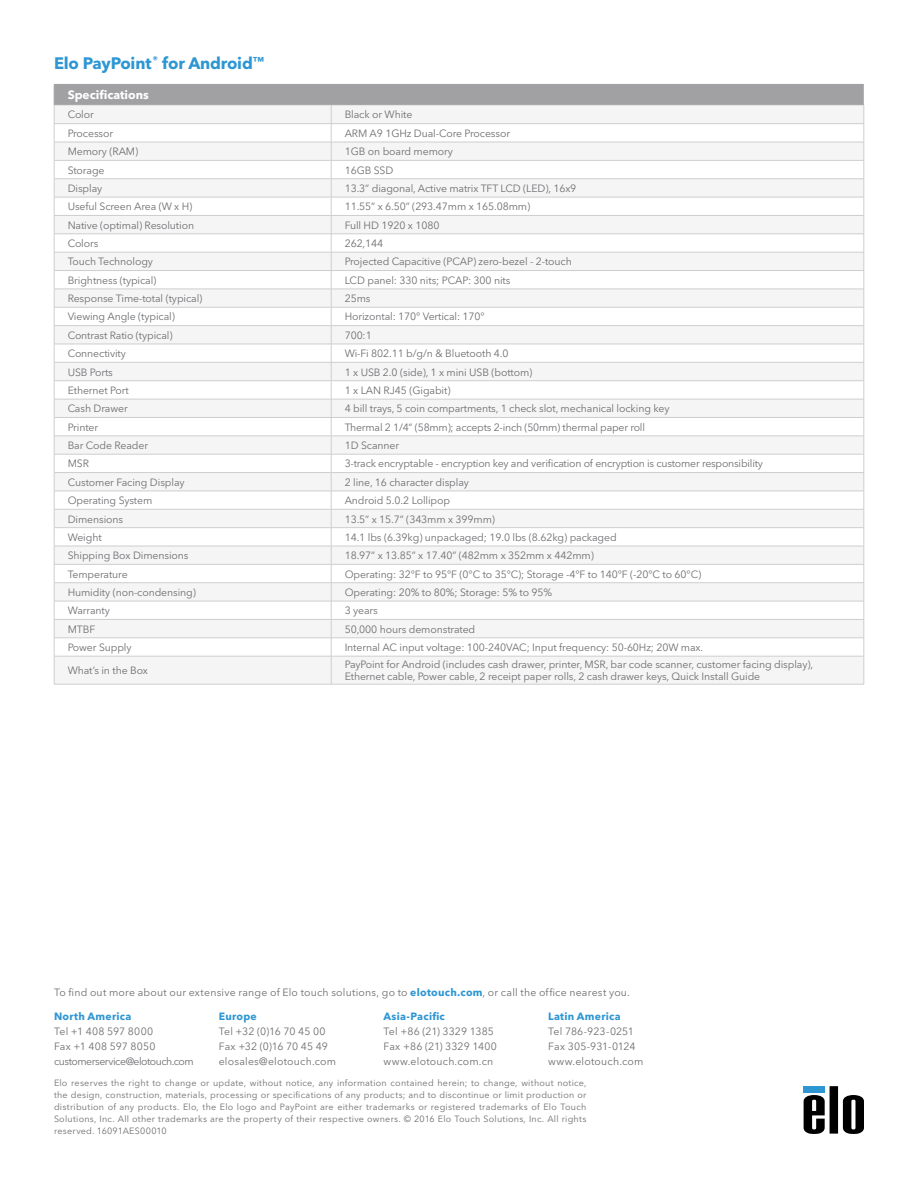
<style>
.page{position:relative;width:918px;height:1188px;background:#fff}
.page>*{position:absolute;margin:0;border:0;box-sizing:border-box;transform-origin:0 0}
.t1{font:700 16.5px "Avenir Next LT Pro";letter-spacing:-.01em;color:#2d96d3}
.t2{font:700 12px "Avenir Next LT Pro";color:#fff}
.t3{font:10.5px/12px "Avenir Next LT Pro";letter-spacing:-.01em;color:#6d6e71}
.t4{font:10.5px/15px "Avenir Next LT Pro";letter-spacing:.02em;color:#6d6e71}
.t5{font:10.5px/15px "Avenir Next LT Pro";letter-spacing:-.045em;color:#6d6e71}
.t6{font:700 10.5px "Avenir Next LT Pro";letter-spacing:.025em;color:#2d96d3}
.t7{font:9px/12px "Avenir Next LT Pro";letter-spacing:.025em;color:#6d6e71;text-align:justify}
.s1{font-weight:700;color:#2d96d3}
</style>
<div class="page">
<svg style="left:804px;top:1086px;width:60px;height:48px"></svg>
<div style="left:804px;top:1086px;width:21px;height:6px;background:#2d96d3"></div>
<svg style="left:54px;top:84px;width:811px;height:600px"></svg>
<hr style="left:54px;top:491px;width:277px;height:1px;background:#ceced0">
<hr style="left:54px;top:509px;width:277px;height:1px;background:#ceced0">
<hr style="left:54px;top:527px;width:277px;height:1px;background:#ceced0">
<hr style="left:54px;top:546px;width:277px;height:1px;background:#ceced0">
<hr style="left:54px;top:564px;width:277px;height:1px;background:#ceced0">
<hr style="left:54px;top:582px;width:277px;height:1px;background:#ceced0">
<hr style="left:54px;top:601px;width:277px;height:1px;background:#ceced0">
<hr style="left:54px;top:619px;width:277px;height:1px;background:#ceced0">
<hr style="left:54px;top:638px;width:277px;height:1px;background:#ceced0">
<hr style="left:54px;top:656px;width:277px;height:1px;background:#ceced0">
<hr style="left:54px;top:684px;width:277px;height:1px;background:#ceced0">
<hr style="left:331px;top:491px;width:533px;height:1px;background:#ceced0">
<hr style="left:331px;top:509px;width:533px;height:1px;background:#ceced0">
<hr style="left:331px;top:527px;width:533px;height:1px;background:#ceced0">
<hr style="left:331px;top:546px;width:533px;height:1px;background:#ceced0">
<hr style="left:331px;top:564px;width:533px;height:1px;background:#ceced0">
<hr style="left:331px;top:582px;width:533px;height:1px;background:#ceced0">
<hr style="left:331px;top:601px;width:533px;height:1px;background:#ceced0">
<hr style="left:331px;top:619px;width:533px;height:1px;background:#ceced0">
<hr style="left:331px;top:638px;width:533px;height:1px;background:#ceced0">
<hr style="left:331px;top:656px;width:533px;height:1px;background:#ceced0">
<hr style="left:331px;top:684px;width:533px;height:1px;background:#ceced0">
<h1 class="t1" style="left:54px;top:53px;width:212px">Elo PayPoint<sup>®</sup> for Android<sup>™</sup></h1>
<p class="t2" style="left:68px;top:88px;width:83px">Specifications</p>
<p class="t3" style="left:68px;top:108px;width:28px">Color</p>
<p class="t3" style="left:345px;top:108px;width:69px">Black or White</p>
<p class="t3" style="left:68px;top:127px;width:47px">Processor</p>
<p class="t3" style="left:345px;top:127px;width:167px">ARM A9 1GHz Dual-Core Processor</p>
<p class="t3" style="left:68px;top:146px;width:72px">Memory (RAM)</p>
<p class="t3" style="left:345px;top:146px;width:110px">1GB on board memory</p>
<p class="t3" style="left:68px;top:164px;width:38px">Storage</p>
<p class="t3" style="left:345px;top:164px;width:50px">16GB SSD</p>
<p class="t3" style="left:68px;top:182px;width:36px">Display</p>
<p class="t3" style="left:345px;top:182px;width:233px">13.3” diagonal, Active matrix TFT LCD (LED), 16x9</p>
<p class="t3" style="left:68px;top:201px;width:126px">Useful Screen Area (W x H)</p>
<p class="t3" style="left:345px;top:201px;width:187px">11.55” x 6.50” (293.47mm x 165.08mm)</p>
<p class="t3" style="left:68px;top:219px;width:128px">Native (optimal) Resolution</p>
<p class="t3" style="left:345px;top:219px;width:96px">Full HD 1920 x 1080</p>
<p class="t3" style="left:68px;top:237px;width:32px">Colors</p>
<p class="t3" style="left:345px;top:237px;width:40px">262,144</p>
<p class="t3" style="left:68px;top:256px;width:87px">Touch Technology</p>
<p class="t3" style="left:345px;top:256px;width:229px">Projected Capacitive (PCAP) zero-bezel - 2-touch</p>
<p class="t3" style="left:68px;top:274px;width:90px">Brightness (typical)</p>
<p class="t3" style="left:345px;top:274px;width:167px">LCD panel: 330 nits; PCAP: 300 nits</p>
<p class="t3" style="left:68px;top:292px;width:136px">Response Time-total (typical)</p>
<p class="t3" style="left:345px;top:292px;width:27px">25ms</p>
<p class="t3" style="left:68px;top:311px;width:109px">Viewing Angle (typical)</p>
<p class="t3" style="left:345px;top:311px;width:142px">Horizontal: 170° Vertical: 170°</p>
<p class="t3" style="left:68px;top:329px;width:106px">Contrast Ratio (typical)</p>
<p class="t3" style="left:345px;top:329px;width:29px">700:1</p>
<p class="t3" style="left:68px;top:348px;width:60px">Connectivity</p>
<p class="t3" style="left:345px;top:348px;width:165px">Wi-Fi 802.11 b/g/n &amp; Bluetooth 4.0</p>
<p class="t3" style="left:68px;top:366px;width:47px">USB Ports</p>
<p class="t3" style="left:345px;top:366px;width:189px">1 x USB 2.0 (side), 1 x mini USB (bottom)</p>
<p class="t3" style="left:68px;top:384px;width:62px">Ethernet Port</p>
<p class="t3" style="left:345px;top:384px;width:107px">1 x LAN RJ45 (Gigabit)</p>
<p class="t3" style="left:68px;top:403px;width:62px">Cash Drawer</p>
<p class="t3" style="left:345px;top:403px;width:326px">4 bill trays, 5 coin compartments, 1 check slot, mechanical locking key</p>
<p class="t3" style="left:68px;top:421px;width:32px">Printer</p>
<p class="t3" style="left:345px;top:421px;width:302px">Thermal 2 1/4” (58mm); accepts 2-inch (50mm) thermal paper roll</p>
<p class="t3" style="left:68px;top:439px;width:82px">Bar Code Reader</p>
<p class="t3" style="left:345px;top:439px;width:56px">1D Scanner</p>
<p class="t3" style="left:68px;top:458px;width:23px">MSR</p>
<p class="t3" style="left:345px;top:458px;width:420px">3-track encryptable - encryption key and verification of encryption is customer responsibility</p>
<p class="t3" style="left:68px;top:476px;width:118px">Customer Facing Display</p>
<p class="t3" style="left:345px;top:476px;width:126px">2 line, 16 character display</p>
<p class="t3" style="left:68px;top:494px;width:86px">Operating System</p>
<p class="t3" style="left:345px;top:494px;width:107px">Android 5.0.2 Lollipop</p>
<p class="t3" style="left:68px;top:513px;width:57px">Dimensions</p>
<p class="t3" style="left:345px;top:513px;width:152px">13.5” x 15.7” (343mm x 399mm)</p>
<p class="t3" style="left:68px;top:531px;width:36px">Weight</p>
<p class="t3" style="left:345px;top:531px;width:274px">14.1 lbs (6.39kg) unpackaged; 19.0 lbs (8.62kg) packaged</p>
<p class="t3" style="left:68px;top:550px;width:122px">Shipping Box Dimensions</p>
<p class="t3" style="left:345px;top:550px;width:251px">18.97” x 13.85” x 17.40” (482mm x 352mm x 442mm)</p>
<p class="t3" style="left:68px;top:568px;width:62px">Temperature</p>
<p class="t3" style="left:345px;top:568px;width:358px">Operating: 32°F to 95°F (0°C to 35°C); Storage -4°F to 140°F (-20°C to 60°C)</p>
<p class="t3" style="left:68px;top:586px;width:130px">Humidity (non-condensing)</p>
<p class="t3" style="left:345px;top:586px;width:209px">Operating: 20% to 80%; Storage: 5% to 95%</p>
<p class="t3" style="left:68px;top:605px;width:44px">Warranty</p>
<p class="t3" style="left:345px;top:605px;width:35px">3 years</p>
<p class="t3" style="left:68px;top:623px;width:29px">MTBF</p>
<p class="t3" style="left:345px;top:623px;width:132px">50,000 hours demonstrated</p>
<p class="t3" style="left:68px;top:641px;width:65px">Power Supply</p>
<p class="t3" style="left:345px;top:641px;width:360px">Internal AC input voltage: 100-240VAC; Input frequency: 50-60Hz; 20W max.</p>
<p class="t3" style="left:68px;top:665px;width:82px">What’s in the Box</p>
<p class="t3" style="left:345px;top:659px;width:470px">PayPoint for Android (includes cash drawer, printer, MSR, bar code scanner, customer facing display),<br>Ethernet cable, Power cable, 2 receipt paper rolls, 2 cash drawer keys, Quick Install Guide</p>
<p class="t4" style="left:54px;top:985px;width:577px">To find out more about our extensive range of Elo touch solutions, go to <span class="s1">elotouch.com</span>, or call the office nearest you.</p>
<p class="t6" style="left:54px;top:1009px;width:79px">North America</p>
<p class="t5" style="left:54px;top:1023px;width:141px">Tel +1 408 597 8000<br>Fax +1 408 597 8050 customerservice@elotouch.com</p>
<p class="t6" style="left:219px;top:1009px;width:40px">Europe</p>
<p class="t4" style="left:219px;top:1023px;width:119px">Tel +32 (0)16 70 45 00<br>Fax +32 (0)16 70 45 49 elosales@elotouch.com</p>
<p class="t6" style="left:383px;top:1009px;width:63px">Asia-Pacific</p>
<p class="t4" style="left:383px;top:1023px;width:115px">Tel +86 (21) 3329 1385<br>Fax +86 (21) 3329 1400 www.elotouch.com.cn</p>
<p class="t6" style="left:548px;top:1009px;width:74px">Latin America</p>
<p class="t4" style="left:548px;top:1023px;width:97px">Tel 786-923-0251<br>Fax 305-931-0124 www.elotouch.com</p>
<p class="t7" style="left:54px;top:1077px;width:534px">Elo reserves the right to change or update, without notice, any information contained herein; to change, without notice, the design, construction, materials, processing or specifications of any products; and to discontinue or limit production or distribution of any products. Elo, the Elo logo and PayPoint are either trademarks or registered trademarks of Elo Touch Solutions, Inc. All other trademarks are the property of their respective owners. © 2016 Elo Touch Solutions, Inc. All rights reserved. 16091AES00010</p>
</div>
